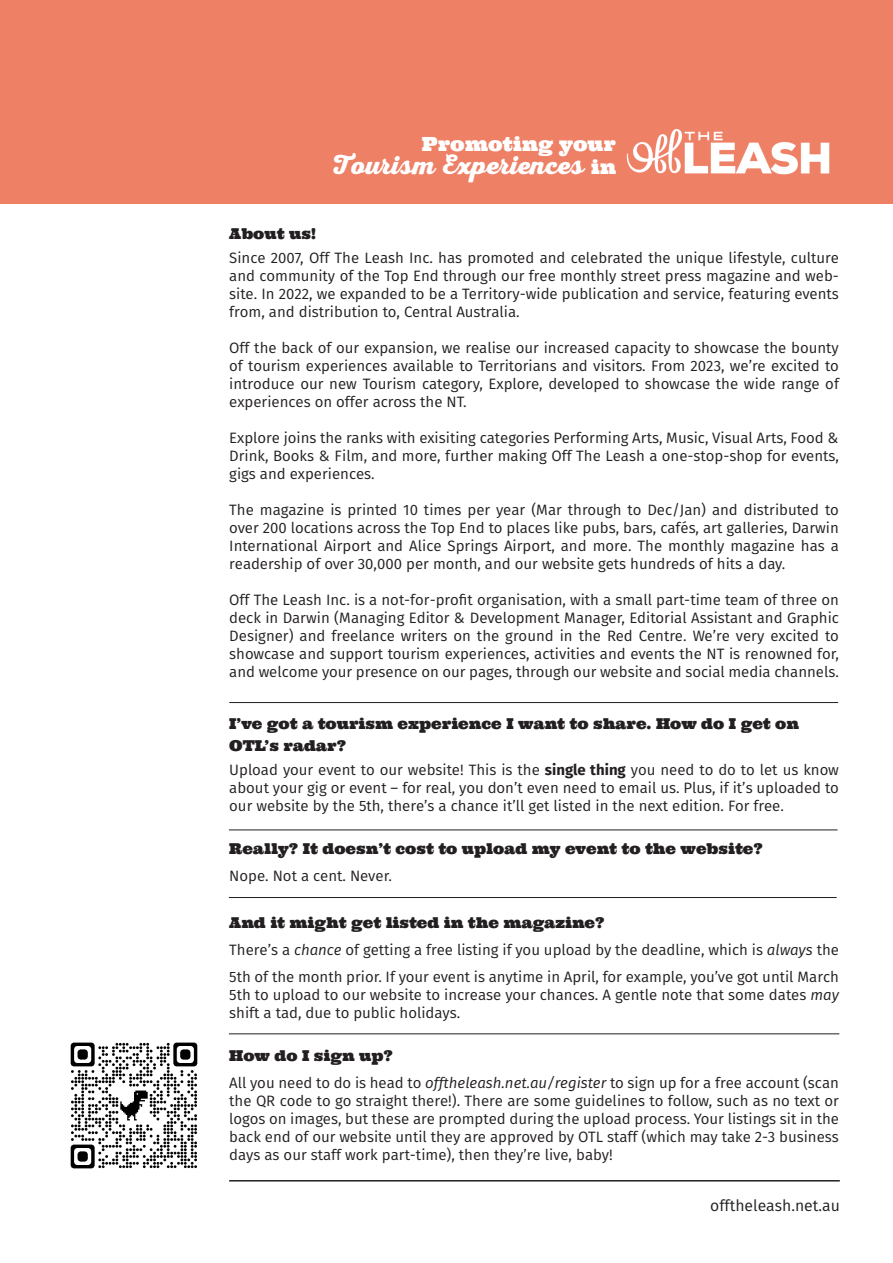
<style>
.page{position:relative;width:893px;height:1263px;background:#fff}
.page>*{position:absolute;margin:0;border:0;box-sizing:border-box;transform-origin:0 0}
.t1{font:28.5px "Nexa Rust Script B 00";letter-spacing:-.01em;color:#fff}
.t2{font:19.5px "Ultra";color:#fff}
.t3{font:15.75px "Fira Sans";color:#231f20}
.t4{font:15px/18px "Fira Sans";color:#231f20;text-align:justify}
.t5{font:15px/21.6px "Ultra";color:#231f20}
.s1{font-family:"Ultra";font-size:19.5px}
.s2{font-weight:700}
.s3{font-style:italic}
</style>
<div class="page">
<hr style="left:229px;top:1180px;width:611px;height:1px;background:#231f20">
<hr style="left:229px;top:702px;width:609px;height:1px;background:#231f20">
<hr style="left:229px;top:830px;width:608px;height:1px;background:#231f20">
<div style="left:0;top:0;width:893px;height:203px;background:#ee8066"></div>
<img style="left:626px;top:129px;width:203px;height:46px">
<hr style="left:229px;top:897px;width:608px;height:1px;background:#231f20">
<hr style="left:229px;top:1033px;width:610px;height:1px;background:#231f20">
<img style="left:70px;top:1042px;width:128px;height:127px">
<p class="t2" style="left:422px;top:132px;width:196px">Promoting your</p>
<p class="t1" style="left:331px;top:147px;width:287px">Tourism Experiences <span class="s1">in</span></p>
<p class="t5" style="left:229px;top:222px;width:89px">About us!</p>
<p class="t4" style="left:229px;top:248px;width:611px">Since 2007, Off The Leash Inc. has promoted and celebrated the unique lifestyle, culture and community of the Top End through our free monthly street press magazine and web&shy;site. In 2022, we expanded to be a Territory-wide publication and service, featuring events from, and distribution to, Central Australia.</p>
<p class="t4" style="left:229px;top:338px;width:611px">Off the back of our expansion, we realise our increased capacity to showcase the bounty of tourism experiences available to Territorians and visitors. From 2023, we’re excited to introduce our new Tourism category, Explore, developed to showcase the wide range of experiences on offer across the NT.</p>
<p class="t4" style="left:229px;top:428px;width:611px">Explore joins the ranks with exisiting categories Performing Arts, Music, Visual Arts, Food &amp; Drink, Books &amp; Film, and more, further making Off The Leash a one-stop-shop for events, gigs and experiences.</p>
<p class="t4" style="left:229px;top:500px;width:611px">The magazine is printed 10 times per year (Mar through to Dec/Jan) and distributed to over 200 locations across the Top End to places like pubs, bars, cafés, art galleries, Darwin International Airport and Alice Springs Airport, and more. The monthly magazine has a readership of over 30,000 per month, and our website gets hundreds of hits a day.</p>
<p class="t4" style="left:229px;top:590px;width:611px">Off The Leash Inc. is a not-for-profit organisation, with a small part-time team of three on deck in Darwin (Managing Editor &amp; Development Manager, Editorial Assistant and Graphic Designer) and freelance writers on the ground in the Red Centre. We’re very excited to showcase and support tourism experiences, activities and events the NT is renowned for, and welcome your presence on our pages, through our website and social media channels.</p>
<p class="t5" style="left:229px;top:713px;width:571px">I’ve got a tourism experience I want to share. How do I get on<br>OTL’s radar?</p>
<p class="t4" style="left:229px;top:760px;width:611px">Upload your event to our website! This is the <span class="s2">single thing</span> you need to do to let us know about your gig or event – for real, you don’t even need to email us. Plus, if it’s uploaded to our website by the 5th, there’s a chance it’ll get listed in the next edition. For free.</p>
<p class="t5" style="left:229px;top:838px;width:535px">Really? It doesn’t cost to upload my event to the website?</p>
<p class="t4" style="left:229px;top:867px;width:164px">Nope. Not a cent. Never.</p>
<p class="t5" style="left:229px;top:911px;width:377px">And it might get listed in the magazine?</p>
<p class="t4" style="left:229px;top:936px;width:611px;line-height:27px">There’s a <span class="s3">chance</span> of getting a free listing if you upload by the deadline, which is <span class="s3">always</span> the<br>5th of the month prior. If your event is anytime in April, for example, you’ve got until March</p>
<p class="t4" style="left:229px;top:985px;width:611px">5th to upload to our website to increase your chances. A gentle note that some dates <span class="s3">may </span>shift a tad, due to public holidays.</p>
<p class="t5" style="left:229px;top:1045px;width:165px">How do I sign up?</p>
<p class="t4" style="left:229px;top:1074px;width:611px">All you need to do is head to <span class="s3">offtheleash.net.au/register</span> to sign up for a free account (scan the QR code to go straight there!). There are some guidelines to follow, such as no text or logos on images, but these are prompted during the upload process. Your listings sit in the back end of our website until they are approved by OTL staff (which may take 2-3 business days as our staff work part-time), then they’re live, baby!</p>
<p class="t3" style="left:710px;top:1194px;width:131px">offtheleash.net.au</p>
</div>
